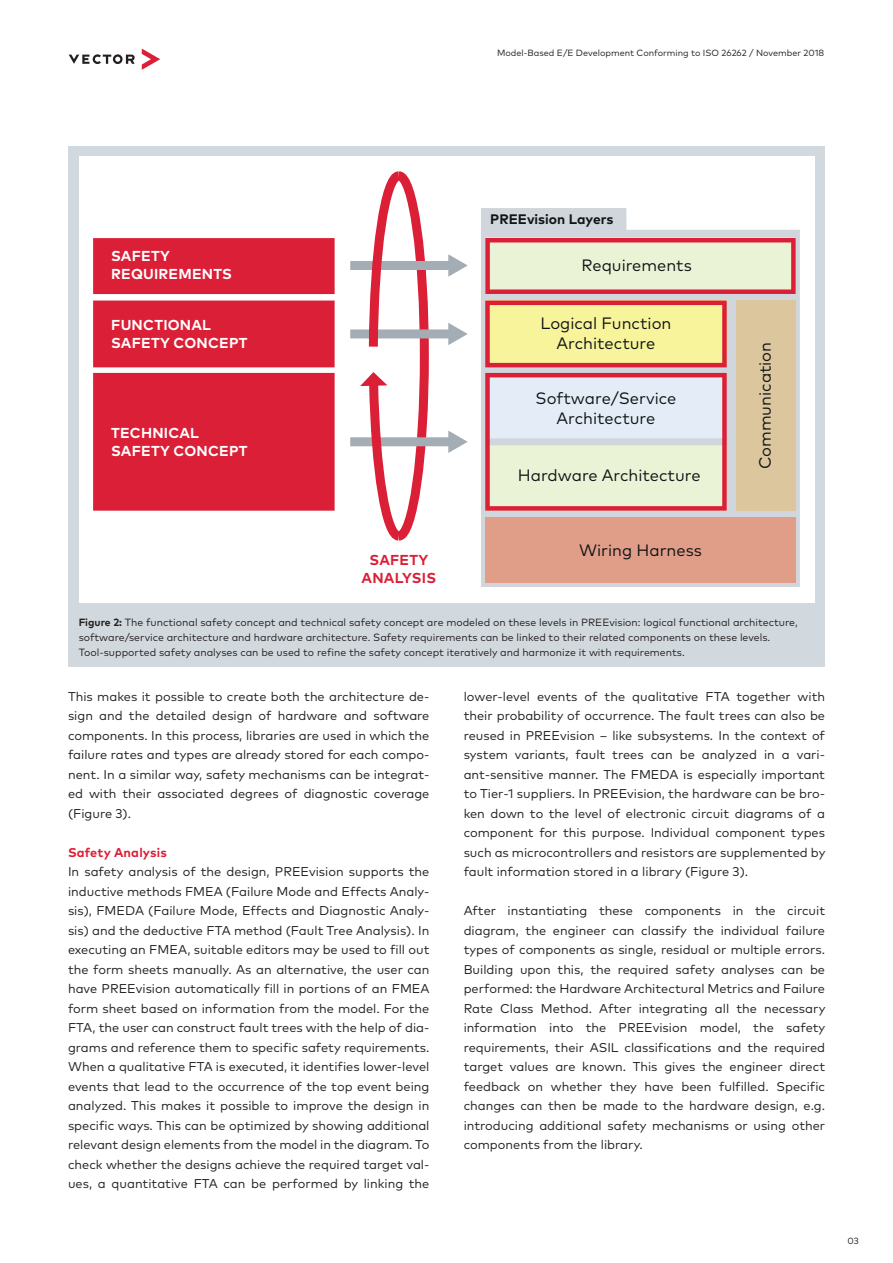
<style>
.page{position:relative;width:893px;height:1263px;background:#fff}
.page>*{position:absolute;margin:0;border:0;box-sizing:border-box;transform-origin:0 0}
.t1{font:16.5px/19.8px "Mark Pro";color:#111416;text-align:center}
.t2{font:700 14.4px/18px "Mark Pro";letter-spacing:.015em;color:#fff}
.t3{font:700 14.4px/18px "Mark Pro";letter-spacing:.015em;color:#da1f37;text-align:center}
.t4{font:700 13.8px "Mark Pro";color:#111416}
.t5{font:12.75px/19.5px "Mark Pro";color:#231f20;text-align:justify}
.t6{font:700 12.75px "Mark Pro";letter-spacing:.015em;color:#da1f37}
.t7{font:10.5px/15px "Mark Pro";color:#231f20}
.t8{font:9px "Mark Pro";color:#231f20}
.s1{font-weight:700}
</style>
<div class="page">
<svg style="left:142px;top:49px;width:18px;height:21px"></svg>
<svg style="left:69px;top:54px;width:66px;height:10px"></svg>
<div style="left:68px;top:146px;width:757px;height:520px;background:#d2d9de"></div>
<div style="left:79px;top:156px;width:735px;height:446px;background:#fff"></div>
<svg style="left:481px;top:208px;width:319px;height:379px;fill:#d0d6db"></svg>
<div style="left:485px;top:518px;width:310px;height:65px;background:#e09e89"></div>
<div style="left:736px;top:301px;width:60px;height:210px;background:#dbc69e"></div>
<div style="left:93px;top:373px;width:242px;height:138px;background:#da1f37"></div>
<div style="left:93px;top:301px;width:242px;height:66px;background:#da1f37"></div>
<svg style="left:485px;top:373px;width:242px;height:138px;background:#e4d9d4"></svg>
<svg style="left:485px;top:301px;width:242px;height:66px;background:#f3d28b"></svg>
<div style="left:93px;top:238px;width:242px;height:56px;background:#da1f37"></div>
<svg style="left:485px;top:237px;width:311px;height:57px;background:#e6ccb8"></svg>
<div style="left:350px;top:261px;width:102px;height:9px;background:#a4adb3"></div>
<svg style="left:448px;top:254px;width:20px;height:23px"></svg>
<div style="left:350px;top:329px;width:102px;height:9px;background:#a4adb3"></div>
<svg style="left:448px;top:323px;width:20px;height:22px"></svg>
<div style="left:350px;top:437px;width:102px;height:9px;background:#a4adb3"></div>
<svg style="left:448px;top:431px;width:20px;height:22px"></svg>
<svg style="left:360px;top:171px;width:73px;height:370px"></svg>
<p class="t8" style="left:497px;top:46px;width:329px">Model-Based E/E Development Conforming to ISO 26262 / November 2018</p>
<p class="t2" style="left:111px;top:246px;width:122px">SAFETY<br>REQUIREMENTS</p>
<p class="t2" style="left:111px;top:315px;width:138px">FUNCTIONAL<br>SAFETY CONCEPT</p>
<p class="t2" style="left:111px;top:422px;width:138px">TECHNICAL<br>SAFETY CONCEPT</p>
<p class="t4" style="left:490px;top:208px;width:125px">PREEvision Layers</p>
<p class="t1" style="left:582px;top:254px;width:112px">Requirements</p>
<p class="t1" style="left:540px;top:312px;width:133px">Logical Function<br>Architecture</p>
<p class="t1" style="left:536px;top:387px;width:142px">Software/Service<br>Architecture</p>
<p class="t1" style="left:518px;top:464px;width:184px">Hardware Architecture</p>
<p class="t1" style="left:754px;top:469px;width:129px;rotate:-90deg">Communication</p>
<p class="t3" style="left:362px;top:550px;width:76px">SAFETY<br>ANALYSIS</p>
<p class="t1" style="left:579px;top:539px;width:124px">Wiring Harness</p>
<p class="t7" style="left:79px;top:614px;width:720px"><span class="s1">Figure 2:</span> The functional safety concept and technical safety concept are modeled on these levels in PREEvision: logical functional architecture, software/service architecture and hardware architecture. Safety requirements can be linked to their related components on these levels.<br>Tool-supported safety analyses can be used to refine the safety concept iteratively and harmonize it with requirements.</p>
<p class="t5" style="left:68px;top:685px;width:363px">This makes it possible to create both the architecture de&shy;sign and the detailed design of hardware and software components. In this process, libraries are used in which the failure rates and types are already stored for each compo&shy;nent. In a similar way, safety mechanisms can be integrat&shy;ed with their associated degrees of diagnostic coverage (Figure 3).</p>
<p class="t6" style="left:68px;top:842px;width:100px">Safety Analysis</p>
<p class="t5" style="left:68px;top:861px;width:363px">In safety analysis of the design, PREEvision supports the inductive methods FMEA (Failure Mode and Effects Analy&shy;sis), FMEDA (Failure Mode, Effects and Diagnostic Analy&shy;sis) and the deductive FTA method (Fault Tree Analysis). In executing an FMEA, suitable editors may be used to fill out the form sheets manually. As an alternative, the user can have PREEvision automatically fill in portions of an FMEA form sheet based on information from the model. For the FTA, the user can construct fault trees with the help of dia&shy;grams and reference them to specific safety requirements.<br>When a qualitative FTA is executed, it identifies lower-level events that lead to the occurrence of the top event being analyzed. This makes it possible to improve the design in specific ways. This can be optimized by showing additional relevant design elements from the model in the diagram. To check whether the designs achieve the required target val&shy;ues, a quantitative FTA can be performed by linking the</p>
<p class="t5" style="left:464px;top:685px;width:363px">lower-level events of the qualitative FTA together with their probability of occurrence. The fault trees can also be reused in PREEvision – like subsystems. In the context of system variants, fault trees can be analyzed in a vari&shy;ant-sensitive manner. The FMEDA is especially important to Tier-1 suppliers. In PREEvision, the hardware can be bro&shy;ken down to the level of electronic circuit diagrams of a component for this purpose. Individual component types such as microcontrollers and resistors are supplemented by fault information stored in a library (Figure 3).</p>
<p class="t5" style="left:464px;top:900px;width:363px">After instantiating these components in the circuit diagram, the engineer can classify the individual failure types of components as single, residual or multiple errors.<br>Building upon this, the required safety analyses can be performed: the Hardware Architectural Metrics and Failure Rate Class Method. After integrating all the necessary information into the PREEvision model, the safety requirements, their ASIL classifications and the required target values are known. This gives the engineer direct feedback on whether they have been fulfilled. Specific changes can then be made to the hardware design, e.g. introducing additional safety mechanisms or using other components from the library.</p>
<p class="t8" style="left:848px;top:1234px;width:13px">03</p>
</div>
